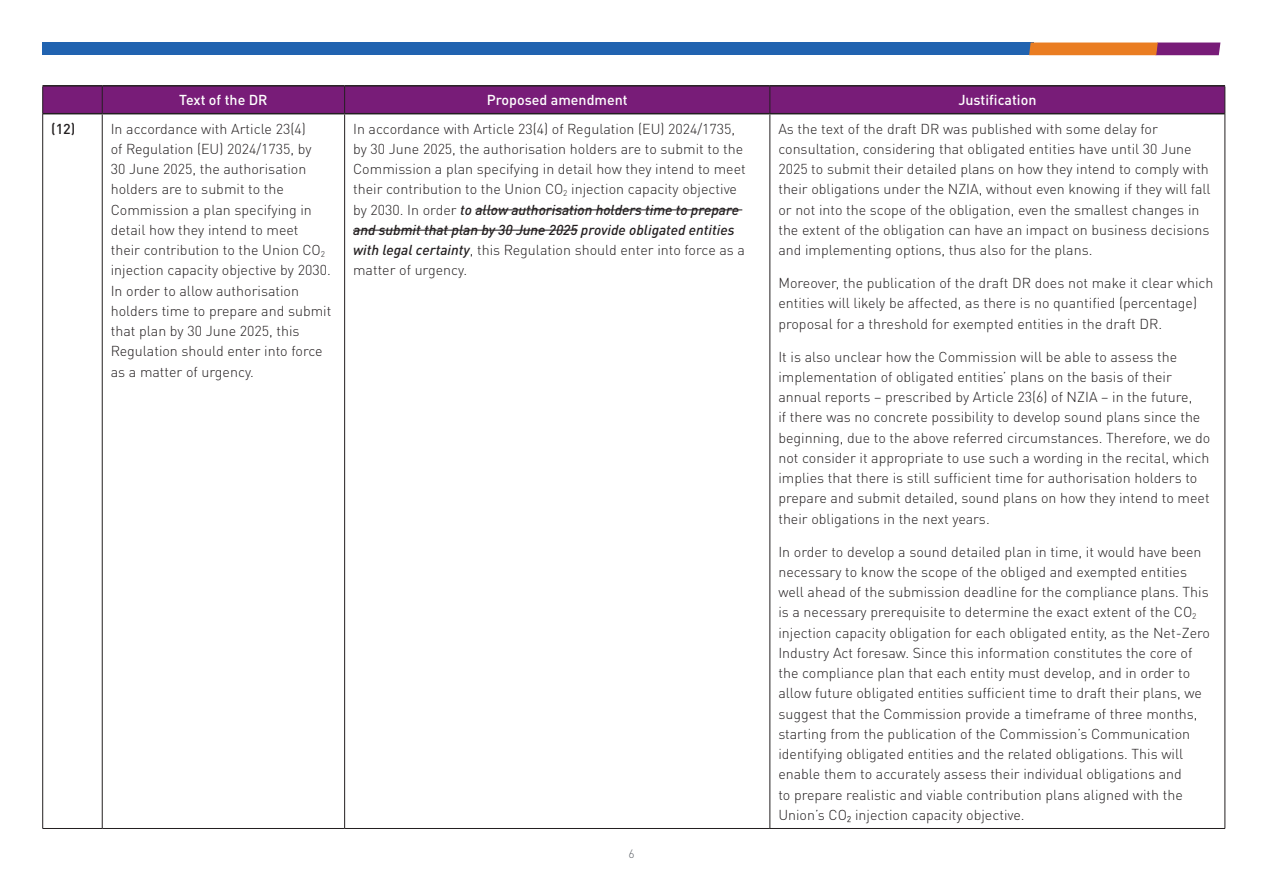
<style>
.page{position:relative;width:1263px;height:893px;background:#fff}
.page>*{position:absolute;margin:0;border:0;box-sizing:border-box;transform-origin:0 0}
.t1{font:300 14.25px/20.2px "DIN Pro";color:#231f20}
.t2{font:500 14.25px "DIN Pro";color:#fff}
.t3{font:500 14.25px "DIN Pro";color:#231f20}
.t4{font:300 12px "DIN Pro";color:#5f6369}
.s1{font-weight:500;font-style:italic}
</style>
<div class="page">
<div style="left:43px;top:43px;width:991px;height:12px;background:#2163b0"></div>
<svg style="left:1029px;top:43px;width:191px;height:12px"></svg>
<div style="left:42px;top:86px;width:1183px;height:28px;background:#781c78"></div>
<hr style="left:42px;top:114px;width:1px;height:714px;background:#231f20">
<hr style="left:102px;top:114px;width:1px;height:714px;background:#231f20">
<hr style="left:344px;top:114px;width:1px;height:714px;background:#231f20">
<hr style="left:770px;top:114px;width:1px;height:714px;background:#231f20">
<hr style="left:1224px;top:114px;width:1px;height:714px;background:#231f20">
<hr style="left:43px;top:828px;width:59px;height:1px;background:#231f20">
<hr style="left:102px;top:828px;width:243px;height:1px;background:#231f20">
<hr style="left:345px;top:828px;width:425px;height:1px;background:#231f20">
<hr style="left:770px;top:828px;width:455px;height:1px;background:#231f20">
<hr style="left:43px;top:85px;width:59px;height:2px;background:#231f20">
<hr style="left:102px;top:85px;width:243px;height:2px;background:#231f20">
<hr style="left:345px;top:85px;width:425px;height:2px;background:#231f20">
<hr style="left:770px;top:85px;width:455px;height:2px;background:#231f20">
<hr style="left:43px;top:113px;width:59px;height:1px;background:#231f20">
<hr style="left:102px;top:113px;width:243px;height:1px;background:#231f20">
<hr style="left:345px;top:113px;width:425px;height:1px;background:#231f20">
<hr style="left:770px;top:113px;width:455px;height:1px;background:#231f20">
<hr style="left:475px;top:209px;width:267px;height:1px;background:#231f20">
<hr style="left:353px;top:230px;width:225px;height:1px;background:#231f20">
<p class="t2" style="left:179px;top:88px;width:90px">Text of the DR</p>
<p class="t2" style="left:487px;top:88px;width:142px">Proposed amendment</p>
<p class="t2" style="left:958px;top:88px;width:80px">Justification</p>
<p class="t3" style="left:51px;top:117px;width:26px">(12)</p>
<p class="t1" style="left:111px;top:117px;width:222px">In accordance with Article 23(4)<br>of Regulation (EU) 2024/1735, by<br>30 June 2025, the authorisation holders are to submit to the<br>Commission a plan specifying in detail how they intend to meet their contribution to the Union CO<sub>2 </sub>injection capacity objective by 2030.<br>In order to allow authorisation holders time to prepare and submit that plan by 30 June 2025, this<br>Regulation should enter into force as a matter of urgency.</p>
<p class="t1" style="left:353px;top:117px;width:394px">In accordance with Article 23(4) of Regulation (EU) 2024/1735, by 30 June 2025, the authorisation holders are to submit to the Commission a plan specifying in detail how they intend to meet their contribution to the Union CO<sub>2</sub> injection capacity objective by 2030. In order <span class="s1">to allow authorisation holders time to prepare and submit that plan by 30 June 2025 provide obligated entities with legal certainty</span>, this Regulation should enter into force as a matter of urgency.</p>
<p class="t1" style="left:778px;top:117px;width:434px">As the text of the draft DR was published with some delay for consultation, considering that obligated entities have until 30 June 2025 to submit their detailed plans on how they intend to comply with their obligations under the NZIA, without even knowing if they will fall or not into the scope of the obligation, even the smallest changes in the extent of the obligation can have an impact on business decisions and implementing options, thus also for the plans.</p>
<p class="t1" style="left:778px;top:272px;width:437px">Moreover, the publication of the draft DR does not make it clear which entities will likely be affected, as there is no quantified (percentage) proposal for a threshold for exempted entities in the draft DR.</p>
<p class="t1" style="left:778px;top:345px;width:433px">It is also unclear how the Commission will be able to assess the implementation of obligated entities’ plans on the basis of their annual reports – prescribed by Article 23(6) of NZIA – in the future,<br>if there was no concrete possibility to develop sound plans since the beginning, due to the above referred circumstances. Therefore, we do not consider it appropriate to use such a wording in the recital, which implies that there is still sufficient time for authorisation holders to prepare and submit detailed, sound plans on how they intend to meet their obligations in the next years.</p>
<p class="t1" style="left:778px;top:540px;width:433px">In order to develop a sound detailed plan in time, it would have been necessary to know the scope of the obliged and exempted entities well ahead of the submission deadline for the compliance plans. This is a necessary prerequisite to determine the exact extent of the CO<sub>2 </sub>injection capacity obligation for each obligated entity, as the Net-Zero Industry Act foresaw. Since this information constitutes the core of the compliance plan that each entity must develop, and in order to allow future obligated entities sufficient time to draft their plans, we suggest that the Commission provide a timeframe of three months, starting from the publication of the Commission’s Communication identifying obligated entities and the related obligations. This will enable them to accurately assess their individual obligations and<br>to prepare realistic and viable contribution plans aligned with the Union’s CO₂ injection capacity objective.</p>
<p class="t4" style="left:628px;top:845px;width:8px">6</p>
</div>
